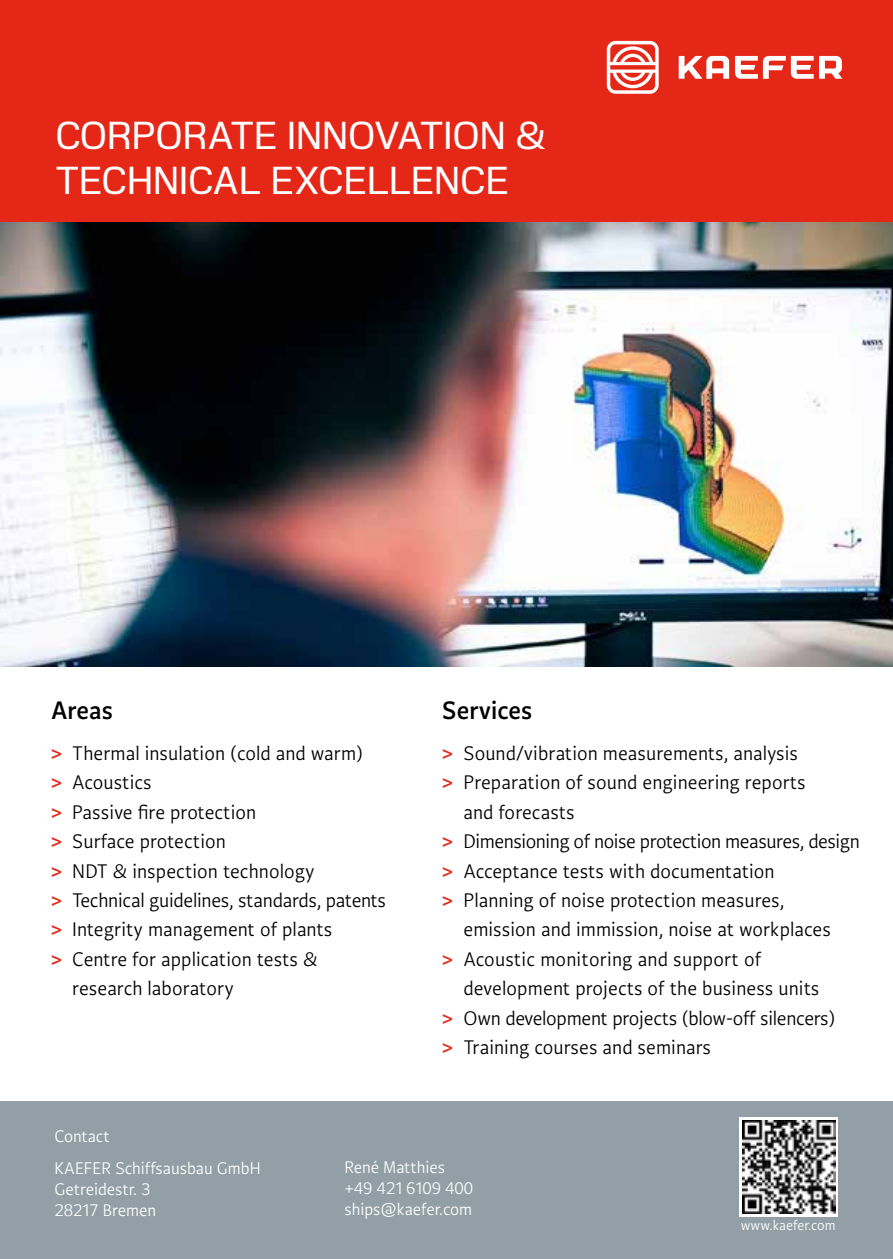
<style>
.page{position:relative;width:893px;height:1259px;background:#fff}
.page>*{position:absolute;margin:0;border:0;box-sizing:border-box;transform-origin:0 0}
.t1{font:600 39px/45px "Kaefer Headline";letter-spacing:.015em;color:#fff}
.t2{font:600 27px "Kaefer Copy";letter-spacing:.005em;color:#000}
.t3{font:21px "Kaefer Copy";letter-spacing:.005em;color:#000}
.t4{font:21px "Kaefer Copy";letter-spacing:-.02em;color:#000}
.t5{font:18px/21px "Kaefer Copy";color:#fff}
.t6{font:15px "Kaefer Copy";color:#fff}
.s1{font-weight:600;color:#e52718}
</style>
<div class="page">
<img style="left:0;top:221px;width:893px;height:446px">
<div style="left:0;top:1101px;width:893px;height:158px;background:#939fa6"></div>
<div style="left:0;top:0;width:893px;height:221px;background:#e52718"></div>
<svg style="left:679px;top:56px;width:50px;height:23px"></svg>
<svg style="left:735px;top:56px;width:107px;height:23px"></svg>
<svg style="left:607px;top:41px;width:52px;height:53px"></svg>
<svg style="left:739px;top:1117px;width:99px;height:99px"></svg>
<img style="left:742px;top:1120px;width:93px;height:93px">
<h1 class="t1" style="left:56px;top:113px;width:492px">CORPORATE INNOVATION &amp;<br>TECHNICAL EXCELLENCE</h1>
<p class="t2" style="left:51px;top:695px;width:63px">Areas</p>
<p class="t3" style="left:51px;top:742px;width:314px"><span class="s1">&gt;</span> Thermal insulation (cold and warm)</p>
<p class="t3" style="left:51px;top:771px;width:102px"><span class="s1">&gt;</span> Acoustics</p>
<p class="t3" style="left:51px;top:800px;width:207px"><span class="s1">&gt;</span> Passive fire protection</p>
<p class="t3" style="left:51px;top:830px;width:176px"><span class="s1">&gt;</span> Surface protection</p>
<p class="t3" style="left:51px;top:859px;width:265px"><span class="s1">&gt;</span> NDT &amp; inspection technology</p>
<p class="t3" style="left:51px;top:889px;width:337px"><span class="s1">&gt;</span> Technical guidelines, standards, patents</p>
<p class="t3" style="left:51px;top:918px;width:283px"><span class="s1">&gt;</span> Integrity management of plants</p>
<p class="t3" style="left:51px;top:947px;width:268px"><span class="s1">&gt;</span> Centre for application tests &amp;</p>
<p class="t3" style="left:72px;top:977px;width:163px">research laboratory</p>
<p class="t2" style="left:442px;top:695px;width:91px">Services</p>
<p class="t3" style="left:442px;top:742px;width:357px"><span class="s1">&gt;</span> Sound/vibration measurements, analysis</p>
<p class="t3" style="left:442px;top:771px;width:365px"><span class="s1">&gt;</span> Preparation of sound engineering reports</p>
<p class="t3" style="left:463px;top:800px;width:113px">and forecasts</p>
<p class="t4" style="left:442px;top:830px;width:419px"><span class="s1">&gt;</span> Dimensioning of noise protection measures, design</p>
<p class="t3" style="left:442px;top:859px;width:334px"><span class="s1">&gt;</span> Acceptance tests with documentation</p>
<p class="t3" style="left:442px;top:889px;width:344px"><span class="s1">&gt;</span> Planning of noise protection measures,</p>
<p class="t3" style="left:463px;top:918px;width:369px">emission and immission, noise at workplaces</p>
<p class="t3" style="left:442px;top:947px;width:321px"><span class="s1">&gt;</span> Acoustic monitoring and support of</p>
<p class="t3" style="left:463px;top:977px;width:357px">development projects of the business units</p>
<p class="t3" style="left:442px;top:1006px;width:395px"><span class="s1">&gt;</span> Own development projects (blow-off silencers)</p>
<p class="t3" style="left:442px;top:1036px;width:270px"><span class="s1">&gt;</span> Training courses and seminars</p>
<p class="t5" style="left:54px;top:1120px;width:208px;line-height:31.5px">Contact<br>KAEFER Schiffsausbau GmbH</p>
<p class="t5" style="left:54px;top:1178px;width:103px">Getreidestr. 3<br>28217 Bremen</p>
<p class="t5" style="left:344px;top:1157px;width:130px">René Matthies +49 421 6109 400 ships@kaefer.com</p>
<p class="t6" style="left:741px;top:1217px;width:96px">www.kaefer.com</p>
</div>
